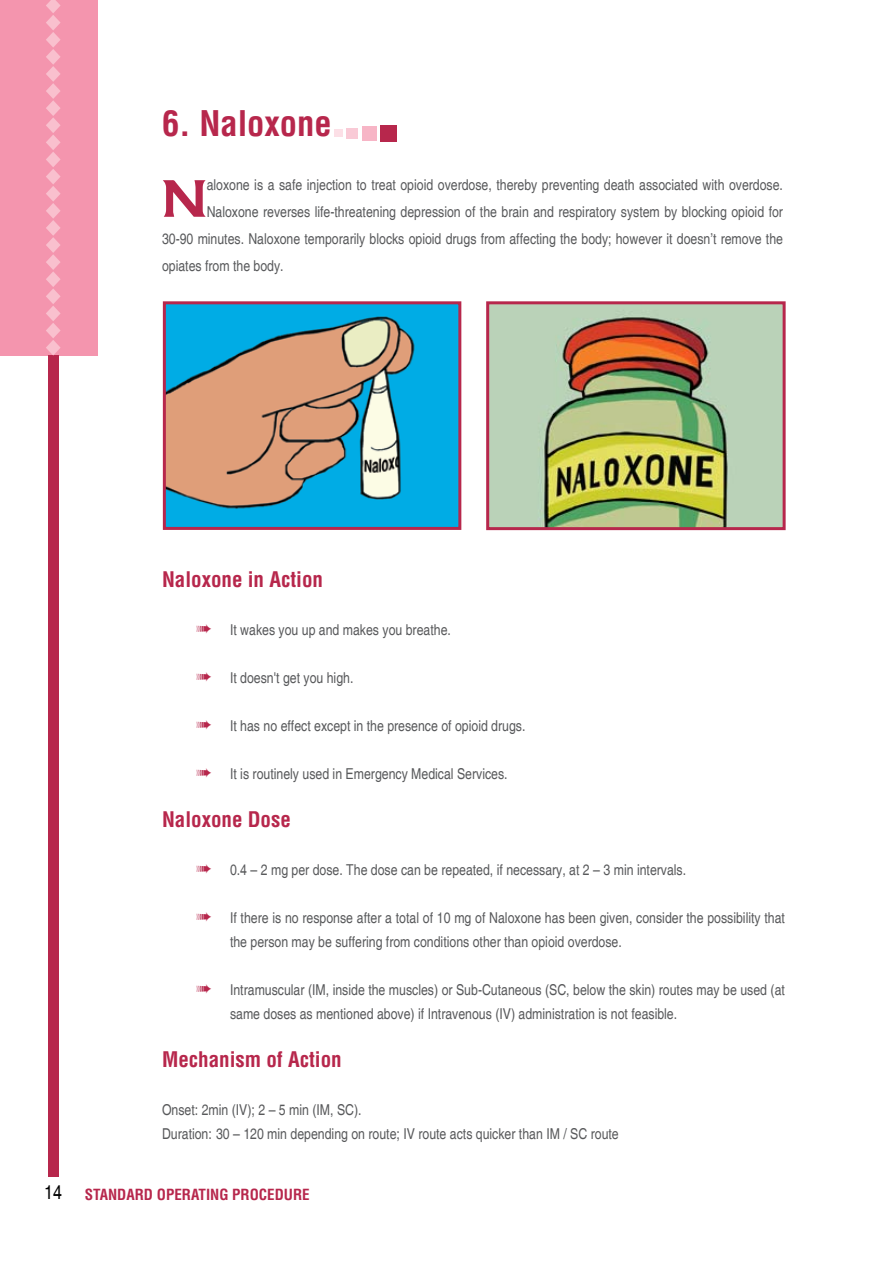
<style>
.page{position:relative;width:893px;height:1263px;background:#fff}
.page>*{position:absolute;margin:0;border:0;box-sizing:border-box;transform-origin:0 0}
.t1{font:57.6px "Sherwood";color:#b7274c}
.t2{font:700 condensed 34.5px "Helvetica";color:#b7274c}
.t3{font:700 condensed 21px "Helvetica";color:#b7274c}
.t4{font:condensed 19.5px "Helvetica";color:#000}
.t5{font:condensed 15px/24px "Helvetica";color:#58595b}
.t6{font:700 condensed 15px "Helvetica";color:#b7274c}
</style>
<div class="page">
<div style="left:0;top:0;width:97px;height:355px;background:#f495ae"></div>
<div style="left:48px;top:356px;width:10px;height:821px;background:#b7274c"></div>
<svg style="left:46px;top:0;width:15px;height:355px"></svg>
<img style="left:167px;top:305px;width:290px;height:221px">
<div style="left:163px;top:301px;width:298px;height:229px;border:3px solid #b7274c"></div>
<img style="left:490px;top:305px;width:292px;height:221px">
<div style="left:486px;top:301px;width:300px;height:229px;border:3px solid #b7274c"></div>
<div style="left:381px;top:125px;width:16px;height:16px;background:#b7274c"></div>
<div style="left:362px;top:126px;width:15px;height:14px;background:#f7b5c6"></div>
<div style="left:346px;top:128px;width:12px;height:10px;background:#f9cad6"></div>
<div style="left:334px;top:130px;width:8px;height:7px;background:#fcdfe6"></div>
<h2 class="t2" style="left:162px;top:101px;width:171px">6. Naloxone</h2>
<h1 class="t1" style="left:162px;top:167px;width:46px">N</h1>
<p class="t5" style="left:207px;top:172px;width:578px">aloxone is a safe injection to treat opioid overdose, thereby preventing death associated with overdose.</p>
<p class="t5" style="left:207px;top:199px;width:578px">Naloxone reverses life-threatening depression of the brain and respiratory system by blocking opioid for</p>
<p class="t5" style="left:162px;top:226px;width:622px">30-90 minutes. Naloxone temporarily blocks opioid drugs from affecting the body; however it doesn’t remove the</p>
<p class="t5" style="left:162px;top:253px;width:123px">opiates from the body.</p>
<h3 class="t4" style="left:44px;top:1181px;width:19px">14</h3>
<h3 class="t3" style="left:162px;top:566px;width:163px">Naloxone in Action</h3>
<p class="t5" style="left:230px;top:617px;width:222px">It wakes you up and makes you breathe.</p>
<p class="t5" style="left:230px;top:665px;width:125px">It doesn't get you high.</p>
<p class="t5" style="left:230px;top:713px;width:297px">It has no effect except in the presence of opioid drugs.</p>
<p class="t5" style="left:230px;top:761px;width:279px">It is routinely used in Emergency Medical Services.</p>
<h3 class="t3" style="left:162px;top:806px;width:130px">Naloxone Dose</h3>
<p class="t5" style="left:230px;top:857px;width:458px">0.4 – 2 mg per dose. The dose can be repeated, if necessary, at 2 – 3 min intervals.</p>
<p class="t5" style="left:230px;top:905px;width:556px">If there is no response after a total of 10 mg of Naloxone has been given, consider the possibility that the person may be suffering from conditions other than opioid overdose.</p>
<p class="t5" style="left:230px;top:977px;width:556px">Intramuscular (IM, inside the muscles) or Sub-Cutaneous (SC, below the skin) routes may be used (at same doses as mentioned above) if Intravenous (IV) administration is not feasible.</p>
<h3 class="t3" style="left:162px;top:1046px;width:181px">Mechanism of Action</h3>
<p class="t5" style="left:162px;top:1097px;width:458px">Onset: 2min (IV); 2 – 5 min (IM, SC).<br>Duration: 30 – 120 min depending on route; IV route acts quicker than IM / SC route</p>
<p class="t6" style="left:85px;top:1185px;width:227px">STANDARD OPERATING PROCEDURE</p>
</div>
